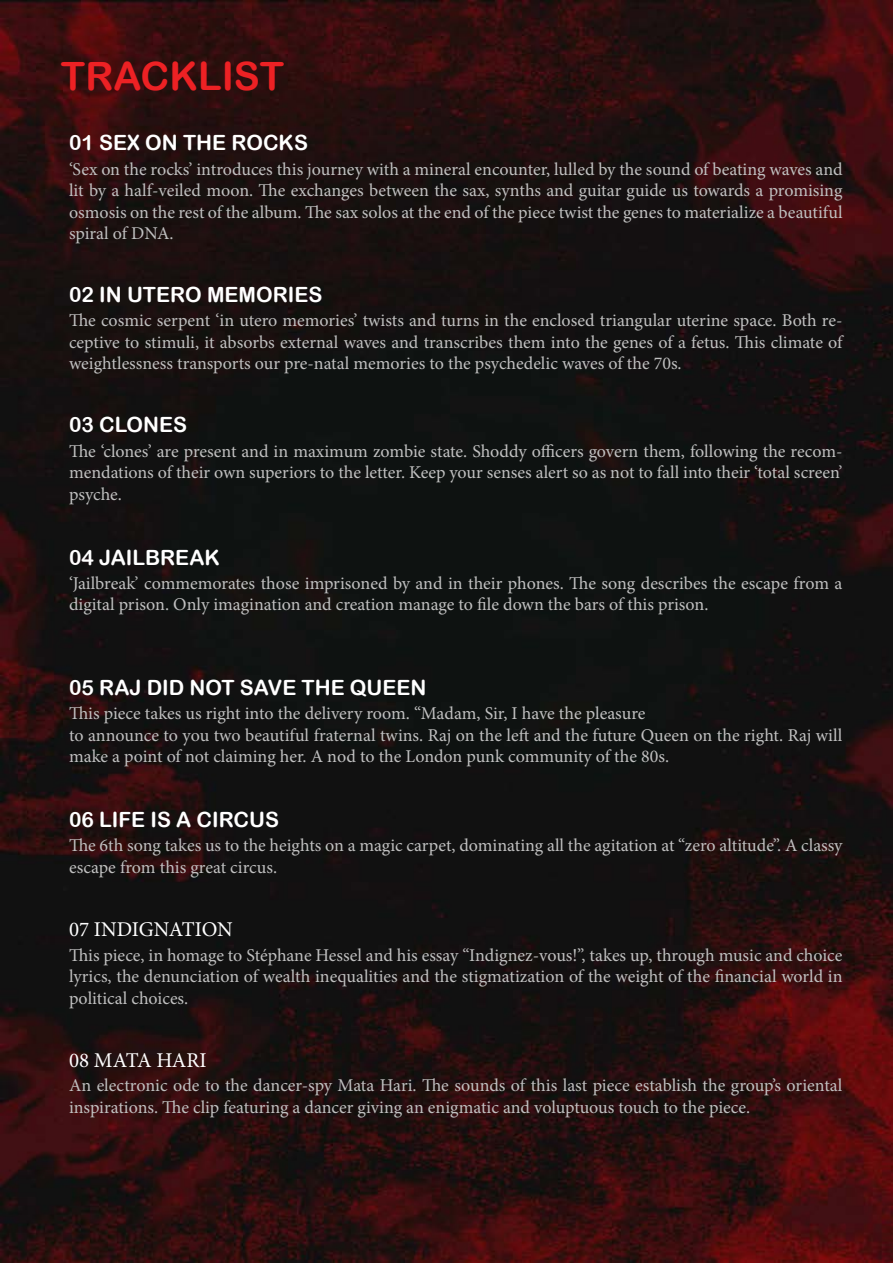
<style>
.page{position:relative;width:893px;height:1263px;background:#fff}
.page>*{position:absolute;margin:0;border:0;box-sizing:border-box;transform-origin:0 0}
.t1{font:39px "Arial Rounded MT Bold";color:#ed2124}
.t2{font:21px "Arial Rounded MT Bold";color:#fff}
.t3{font:21px "Minion Pro";letter-spacing:-.005em;color:#fff}
.t4{font:18px/21.6px "Minion Pro";color:#c0c0c0;text-align:justify}
</style>
<div class="page">
<img style="left:0;top:0;width:893px;height:1263px">
<h1 class="t1" style="left:61px;top:53px;width:225px">TRACKLIST</h1>
<p class="t2" style="left:69px;top:130px;width:241px">01 SEX ON THE ROCKS</p>
<p class="t4" style="left:69px;top:158px;width:775px">‘Sex on the rocks’ introduces this journey with a mineral encounter, lulled by the sound of beating waves and lit by a half-veiled moon. The exchanges between the sax, synths and guitar guide us towards a promising osmosis on the rest of the album. The sax solos at the end of the piece twist the genes to materialize a beautiful spiral of DNA.</p>
<p class="t2" style="left:69px;top:282px;width:255px">02 IN UTERO MEMORIES</p>
<p class="t4" style="left:69px;top:310px;width:775px">The cosmic serpent ‘in utero memories’ twists and turns in the enclosed triangular uterine space. Both re&shy;ceptive to stimuli, it absorbs external waves and transcribes them into the genes of a fetus. This climate of weightlessness transports our pre-natal memories to the psychedelic waves of the 70s.</p>
<p class="t2" style="left:69px;top:413px;width:119px">03 CLONES</p>
<p class="t4" style="left:69px;top:440px;width:775px">The ‘clones’ are present and in maximum zombie state. Shoddy officers govern them, following the recom&shy;mendations of their own superiors to the letter. Keep your senses alert so as not to fall into their ‘total screen’ psyche.</p>
<p class="t2" style="left:69px;top:545px;width:152px">04 JAILBREAK</p>
<p class="t4" style="left:69px;top:572px;width:775px">‘Jailbreak’ commemorates those imprisoned by and in their phones. The song describes the escape from a digital prison. Only imagination and creation manage to file down the bars of this prison.</p>
<p class="t2" style="left:69px;top:675px;width:359px">05 RAJ DID NOT SAVE THE QUEEN</p>
<p class="t4" style="left:69px;top:703px;width:775px;text-align:left">This piece takes us right into the delivery room. “Madam, Sir, I have the pleasure<br>to announce to you two beautiful fraternal twins. Raj on the left and the future Queen on the right. Raj will make a point of not claiming her. A nod to the London punk community of the 80s.</p>
<p class="t2" style="left:69px;top:807px;width:212px">06 LIFE IS A CIRCUS</p>
<p class="t4" style="left:69px;top:835px;width:775px">The 6th song takes us to the heights on a magic carpet, dominating all the agitation at “zero altitude”. A classy escape from this great circus.</p>
<p class="t3" style="left:69px;top:915px;width:165px">07 INDIGNATION</p>
<p class="t4" style="left:69px;top:944px;width:775px">This piece, in homage to Stéphane Hessel and his essay “Indignez-vous!”, takes up, through music and choice lyrics, the denunciation of wealth inequalities and the stigmatization of the weight of the financial world in political choices.</p>
<p class="t3" style="left:69px;top:1046px;width:139px">08 MATA HARI</p>
<p class="t4" style="left:69px;top:1074px;width:775px">An electronic ode to the dancer-spy Mata Hari. The sounds of this last piece establish the group’s oriental inspirations. The clip featuring a dancer giving an enigmatic and voluptuous touch to the piece.</p>
</div>
